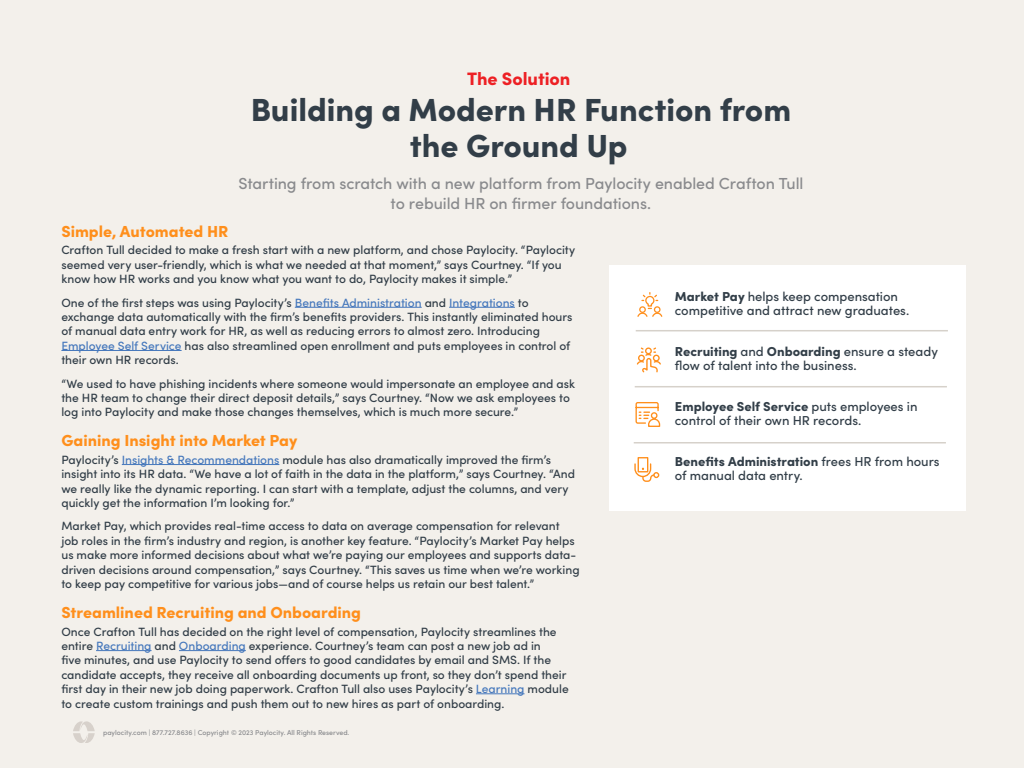
<style>
.page{position:relative;width:1024px;height:768px;background:#f3f0eb}
.page>*{position:absolute;margin:0;border:0;box-sizing:border-box;transform-origin:0 0}
.t1{font:900 32px/36px "Sofia Pro";color:#323e48;text-align:center}
.t2{font:900 18px "Sofia Pro";letter-spacing:-.005em;color:#ed2024}
.Intro{font:500 16px/19.2px "Sofia Pro";letter-spacing:-.005em;color:#898a8d;text-align:center}
.t3{font:900 16px "Sofia Pro";color:#ff8f1c}
.Body___Graphics_Bubbles___Dark___Left{font:500 13px/14px "Sofia Pro";letter-spacing:-.005em;color:#323e48}
.Body___12pt{font:500 12px/14.4px "Sofia Pro";letter-spacing:-.005em;color:#323e48}
.Contact_-_On_Dark{font:500 7px "Sofia Pro";color:#898a8d}
.s1{color:#4678bc}
.s2{font-weight:900}
</style>
<div class="page">
<hr style="left:295px;top:307px;width:127px;height:1px;background:#4678bc">
<hr style="left:449px;top:307px;width:66px;height:1px;background:#4678bc">
<hr style="left:61px;top:350px;width:121px;height:1px;background:#4678bc">
<hr style="left:122px;top:464px;width:157px;height:1px;background:#4678bc">
<hr style="left:96px;top:650px;width:56px;height:1px;background:#4678bc">
<hr style="left:179px;top:650px;width:67px;height:1px;background:#4678bc">
<hr style="left:476px;top:693px;width:49px;height:1px;background:#4678bc">
<div style="left:609px;top:265px;width:357px;height:246px;background:#fff"></div>
<svg style="left:73px;top:721px;width:22px;height:22px"></svg>
<svg style="left:637px;top:293px;width:25px;height:24px"></svg>
<svg style="left:635px;top:402px;width:25px;height:25px"></svg>
<svg style="left:636px;top:347px;width:25px;height:25px"></svg>
<div style="left:638px;top:457px;width:10px;height:15px;border:1px solid #ff8f1c"></div>
<svg style="left:634px;top:463px;width:25px;height:19px"></svg>
<hr style="left:636px;top:330px;width:312px;height:1px;background:#d6d1ca">
<hr style="left:635px;top:386px;width:312px;height:1px;background:#d6d1ca">
<hr style="left:634px;top:442px;width:312px;height:2px;background:#d6d1ca">
<h4 class="t2" style="left:467px;top:64px;width:105px">The Solution</h4>
<h2 class="t1" style="left:251px;top:89px;width:542px">Building a Modern HR Function from the Ground Up</h2>
<p class="Intro" style="left:238px;top:173px;width:567px">Starting from scratch with a new platform from Paylocity enabled Crafton Tull to rebuild HR on firmer foundations.</p>
<h3 class="t3" style="left:61px;top:219px;width:169px">Simple, Automated HR</h3>
<p class="Body___12pt" style="left:61px;top:242px;width:515px">Crafton Tull decided to make a fresh start with a new platform, and chose Paylocity. “Paylocity seemed very user-friendly, which is what we needed at that moment,” says Courtney. “If you know how HR works and you know what you want to do, Paylocity makes it simple.”</p>
<p class="Body___12pt" style="left:61px;top:295px;width:513px">One of the first steps was using Paylocity’s <span class="s1">Benefits Administration</span> and <span class="s1">Integrations</span> to exchange data automatically with the firm’s benefits providers. This instantly eliminated hours of manual data entry work for HR, as well as reducing errors to almost zero. Introducing <span class="s1">Employee Self Service</span> has also streamlined open enrollment and puts employees in control of their own HR records.</p>
<p class="Body___12pt" style="left:61px;top:376px;width:515px">“We used to have phishing incidents where someone would impersonate an employee and ask the HR team to change their direct deposit details,” says Courtney. “Now we ask employees to log into Paylocity and make those changes themselves, which is much more secure.”</p>
<h3 class="t3" style="left:61px;top:428px;width:237px">Gaining Insight into Market Pay</h3>
<p class="Body___12pt" style="left:61px;top:452px;width:515px">Paylocity’s <span class="s1">Insights &amp; Recommendations</span> module has also dramatically improved the firm’s insight into its HR data. “We have a lot of faith in the data in the platform,” says Courtney. “And we really like the dynamic reporting. I can start with a template, adjust the columns, and very quickly get the information I’m looking for.”</p>
<p class="Body___12pt" style="left:61px;top:518px;width:520px">Market Pay, which provides real-time access to data on average compensation for relevant job roles in the firm’s industry and region, is another key feature. “Paylocity’s Market Pay helps us make more informed decisions about what we’re paying our employees and supports data&shy;driven decisions around compensation,” says Courtney. “This saves us time when we’re working to keep pay competitive for various jobs—and of course helps us retain our best talent.”</p>
<h3 class="t3" style="left:61px;top:600px;width:301px">Streamlined Recruiting and Onboarding</h3>
<p class="Body___12pt" style="left:61px;top:623px;width:509px">Once Crafton Tull has decided on the right level of compensation, Paylocity streamlines the entire <span class="s1">Recruiting</span> and <span class="s1">Onboarding</span> experience. Courtney’s team can post a new job ad in<br>five minutes, and use Paylocity to send offers to good candidates by email and SMS. If the candidate accepts, they receive all onboarding documents up front, so they don’t spend their first day in their new job doing paperwork. Crafton Tull also uses Paylocity’s <span class="s1">Learning</span> module to create custom trainings and push them out to new hires as part of onboarding.</p>
<p class="Contact_-_On_Dark" style="left:103px;top:727px;width:248px">paylocity.com | 877.727.8636 | Copyright © 2023 Paylocity. All Rights Reserved.</p>
<p class="Body___Graphics_Bubbles___Dark___Left" style="left:675px;top:289px;width:236px"><span class="s2">Market Pay</span> helps keep compensation competitive and attract new graduates.</p>
<p class="Body___Graphics_Bubbles___Dark___Left" style="left:675px;top:344px;width:265px"><span class="s2">Recruiting</span> and <span class="s2">Onboarding</span> ensure a steady flow of talent into the business.</p>
<p class="Body___Graphics_Bubbles___Dark___Left" style="left:675px;top:399px;width:244px"><span class="s2">Employee Self Service</span> puts employees in control of their own HR records.</p>
<p class="Body___Graphics_Bubbles___Dark___Left" style="left:675px;top:454px;width:266px"><span class="s2">Benefits Administration</span> frees HR from hours of manual data entry.</p>
</div>
